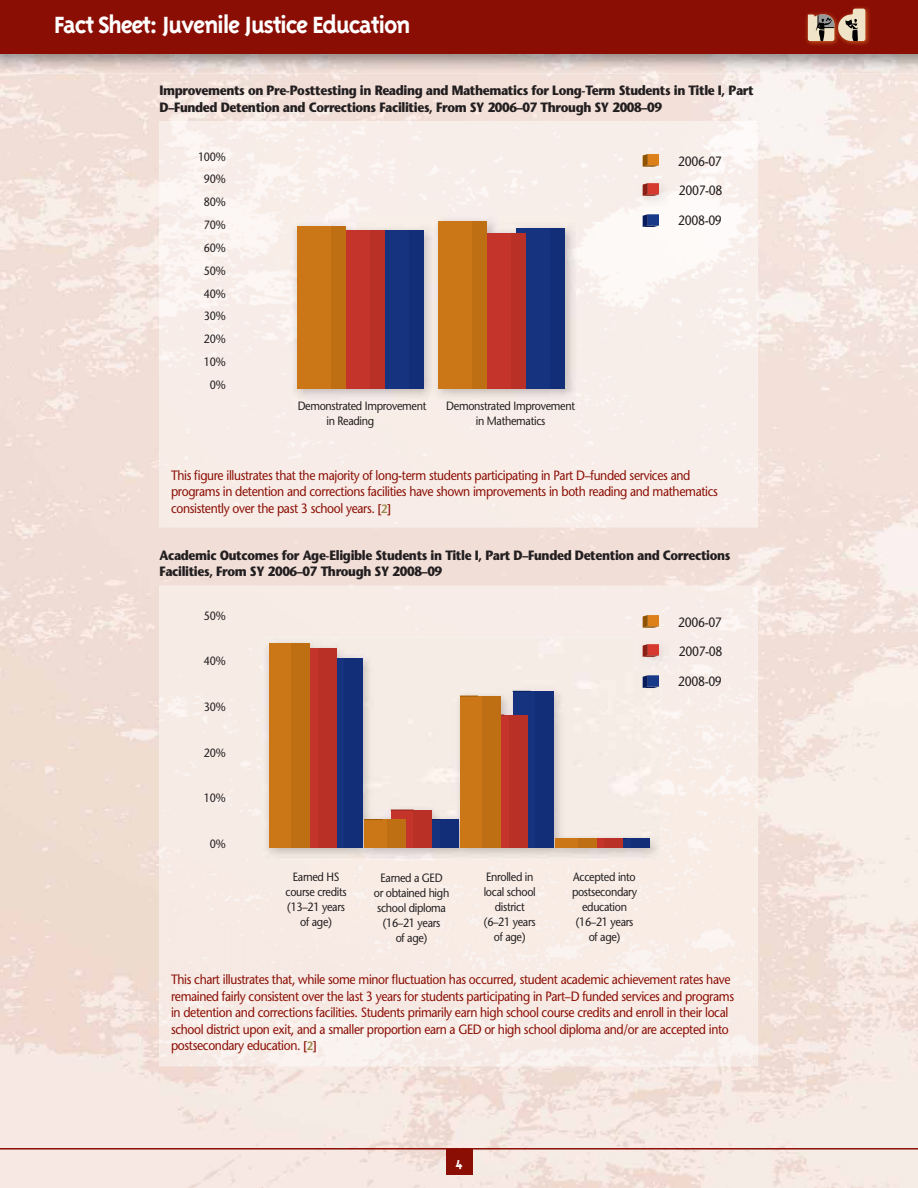
<style>
.page{position:relative;width:918px;height:1188px;background:#fff}
.page>*{position:absolute;margin:0;border:0;box-sizing:border-box;transform-origin:0 0}
.t1{font:700 27px "Triplex";letter-spacing:-.05em;color:#fff}
.t2{font:700 15px "Triplex";color:#fff}
.t3{font:13.5px/16.5px "Stone Sans";letter-spacing:-.03em;color:#8b0e04;scale:.9 1}
.t4{font:700 13.5px/16.5px "Stone Sans";letter-spacing:-.03em;color:#231f20;scale:.9 1}
.t5{font:13.5px "Stone Sans";letter-spacing:-.03em;color:#231f20;scale:.9 1}
.t6{font:12px/15px "Stone Sans";letter-spacing:-.03em;color:#231f20;text-align:center;scale:.9 1}
.s1{font-weight:600;font-size:12px}
.s2{font-weight:600;font-size:12px;color:#9a8846}
</style>
<div class="page">
<img style="left:0;top:73px;width:918px;height:1115px">
<div style="left:0;top:0;width:918px;height:54px;background:#8b0e04"></div>
<img style="left:806px;top:7px;width:64px;height:38px">
<svg style="left:808px;top:9px;width:57px;height:32px"></svg>
<hr style="left:0;top:1148px;width:918px;height:2px;background:#8b0e04">
<div style="left:446px;top:1148px;width:27px;height:27px;background:#8b0e04"></div>
<img style="left:159px;top:121px;width:150px;height:406px">
<img style="left:309px;top:121px;width:449px;height:101px">
<img style="left:559px;top:222px;width:199px;height:305px">
<div style="left:309px;top:401px;width:250px;height:126px;background:#f8ede7"></div>
<div style="left:159px;top:586px;width:150px;height:480px;background:#f7ebe5"></div>
<div style="left:309px;top:586px;width:449px;height:53px;background:#f7ece7"></div>
<img style="left:659px;top:639px;width:99px;height:427px">
<img style="left:309px;top:860px;width:350px;height:206px">
<img style="left:290px;top:215px;width:287px;height:186px">
<div style="left:375px;top:231px;width:34px;height:158px;background:#16337f"></div>
<div style="left:409px;top:231px;width:15px;height:158px;background:#132e78"></div>
<div style="left:516px;top:228px;width:34px;height:161px;background:#16337f"></div>
<div style="left:550px;top:228px;width:15px;height:161px;background:#132e78"></div>
<div style="left:336px;top:231px;width:34px;height:158px;background:#c5342a"></div>
<div style="left:370px;top:231px;width:15px;height:158px;background:#b83026"></div>
<div style="left:477px;top:233px;width:34px;height:156px;background:#c5342a"></div>
<div style="left:511px;top:233px;width:15px;height:156px;background:#b83026"></div>
<div style="left:297px;top:226px;width:34px;height:163px;background:#cb7617"></div>
<div style="left:331px;top:226px;width:15px;height:163px;background:#be6e13"></div>
<div style="left:438px;top:222px;width:34px;height:167px;background:#cb7617"></div>
<div style="left:472px;top:222px;width:15px;height:167px;background:#be6e13"></div>
<svg style="left:643px;top:154px;width:16px;height:13px"></svg>
<img style="left:636px;top:177px;width:35px;height:31px">
<svg style="left:643px;top:183px;width:16px;height:13px"></svg>
<svg style="left:643px;top:214px;width:16px;height:13px"></svg>
<img style="left:262px;top:637px;width:399px;height:223px">
<div style="left:322px;top:658px;width:22px;height:190px;background:#16337f"></div>
<div style="left:344px;top:658px;width:19px;height:190px;background:#132e78"></div>
<div style="left:417px;top:820px;width:23px;height:28px;background:#16337f"></div>
<div style="left:440px;top:820px;width:18px;height:28px;background:#132e78"></div>
<div style="left:513px;top:691px;width:23px;height:157px;background:#16337f"></div>
<div style="left:536px;top:691px;width:18px;height:157px;background:#132e78"></div>
<div style="left:608px;top:839px;width:23px;height:9px;background:#16337f"></div>
<div style="left:631px;top:839px;width:18px;height:9px;background:#132e78"></div>
<div style="left:295px;top:649px;width:23px;height:199px;background:#c5342a"></div>
<div style="left:318px;top:649px;width:18px;height:199px;background:#b83026"></div>
<div style="left:391px;top:810px;width:23px;height:38px;background:#c5342a"></div>
<div style="left:414px;top:810px;width:18px;height:38px;background:#b83026"></div>
<div style="left:486px;top:715px;width:23px;height:133px;background:#c5342a"></div>
<div style="left:509px;top:715px;width:18px;height:133px;background:#b83026"></div>
<div style="left:582px;top:839px;width:23px;height:9px;background:#c5342a"></div>
<div style="left:605px;top:839px;width:18px;height:9px;background:#b83026"></div>
<div style="left:269px;top:644px;width:23px;height:204px;background:#cb7617"></div>
<div style="left:292px;top:644px;width:18px;height:204px;background:#be6e13"></div>
<div style="left:364px;top:820px;width:23px;height:28px;background:#cb7617"></div>
<div style="left:387px;top:820px;width:18px;height:28px;background:#be6e13"></div>
<div style="left:460px;top:696px;width:23px;height:152px;background:#cb7617"></div>
<div style="left:483px;top:696px;width:18px;height:152px;background:#be6e13"></div>
<div style="left:555px;top:839px;width:23px;height:9px;background:#cb7617"></div>
<div style="left:578px;top:839px;width:18px;height:9px;background:#be6e13"></div>
<svg style="left:643px;top:615px;width:16px;height:13px"></svg>
<img style="left:636px;top:638px;width:35px;height:31px">
<svg style="left:643px;top:644px;width:16px;height:13px"></svg>
<svg style="left:643px;top:675px;width:16px;height:13px"></svg>
<h1 class="t1" style="left:54px;top:15px;width:358px">Fact Sheet: Juvenile Justice Education</h1>
<p class="t4" style="left:159px;top:84px;width:662px">Improvements on Pre-Posttesting in Reading and Mathematics for Long-Term Students in Title I, Part<br>D–Funded Detention and Corrections Facilities, From SY 2006–07 Through SY 2008–09</p>
<p class="t6" style="left:198px;top:146px;width:32px;line-height:22.8px;text-align:right">100%<br>90%<br>80%<br>70%<br>60%<br>50%<br>40%<br>30%<br>20%<br>10%<br>0%</p>
<p class="t6" style="left:298px;top:400px;width:145px">Demonstrated Improvement</p>
<p class="t6" style="left:446px;top:400px;width:145px">Demonstrated Improvement</p>
<p class="t6" style="left:326px;top:415px;width:54px">in Reading</p>
<p class="t6" style="left:476px;top:415px;width:79px">in Mathematics</p>
<p class="t5" style="left:678px;top:156px;width:50px">2006-07</p>
<p class="t5" style="left:679px;top:185px;width:50px">2007-08</p>
<p class="t5" style="left:678px;top:215px;width:50px">2008-09</p>
<p class="t3" style="left:171px;top:468px;width:609px">This figure illustrates that the majority of long-term students participating in Part D–funded services and programs in detention and corrections facilities have shown improvements in both reading and mathematics consistently over the past 3 school years. <span class="s1">[</span><span class="s2">2</span><span class="s1">]</span></p>
<p class="t4" style="left:159px;top:548px;width:636px">Academic Outcomes for Age-Eligible Students in Title I, Part D–Funded Detention and Corrections<br>Facilities, From SY 2006–07 Through SY 2008–09</p>
<p class="t6" style="left:204px;top:609px;width:26px">50%</p>
<p class="t6" style="left:204px;top:655px;width:26px">40%</p>
<p class="t6" style="left:204px;top:701px;width:26px">30%</p>
<p class="t6" style="left:204px;top:746px;width:26px">20%</p>
<p class="t6" style="left:204px;top:792px;width:26px">10%</p>
<p class="t6" style="left:210px;top:838px;width:19px">0%</p>
<p class="t5" style="left:678px;top:617px;width:50px">2006-07</p>
<p class="t5" style="left:679px;top:646px;width:50px">2007-08</p>
<p class="t5" style="left:678px;top:676px;width:50px">2008-09</p>
<p class="t6" style="left:286px;top:870px;width:70px">Earned HS course credits (13–21 years of age)</p>
<p class="t6" style="left:374px;top:871px;width:85px">Earned a GED<br>or obtained high school diploma (16–21 years<br>of age)</p>
<p class="t6" style="left:484px;top:870px;width:59px">Enrolled in local school district (6–21 years of age)</p>
<p class="t6" style="left:572px;top:870px;width:74px">Accepted into postsecondary education (16–21 years of age)</p>
<p class="t3" style="left:171px;top:973px;width:627px">This chart illustrates that, while some minor fluctuation has occurred, student academic achievement rates have remained fairly consistent over the last 3 years for students participating in Part–D funded services and programs in detention and corrections facilities. Students primarily earn high school course credits and enroll in their local school district upon exit, and a smaller proportion earn a GED or high school diploma and/or are accepted into postsecondary education. <span class="s1">[</span><span class="s2">2</span><span class="s1">]</span></p>
<p class="t2" style="left:455px;top:1157px;width:9px">4</p>
</div>
